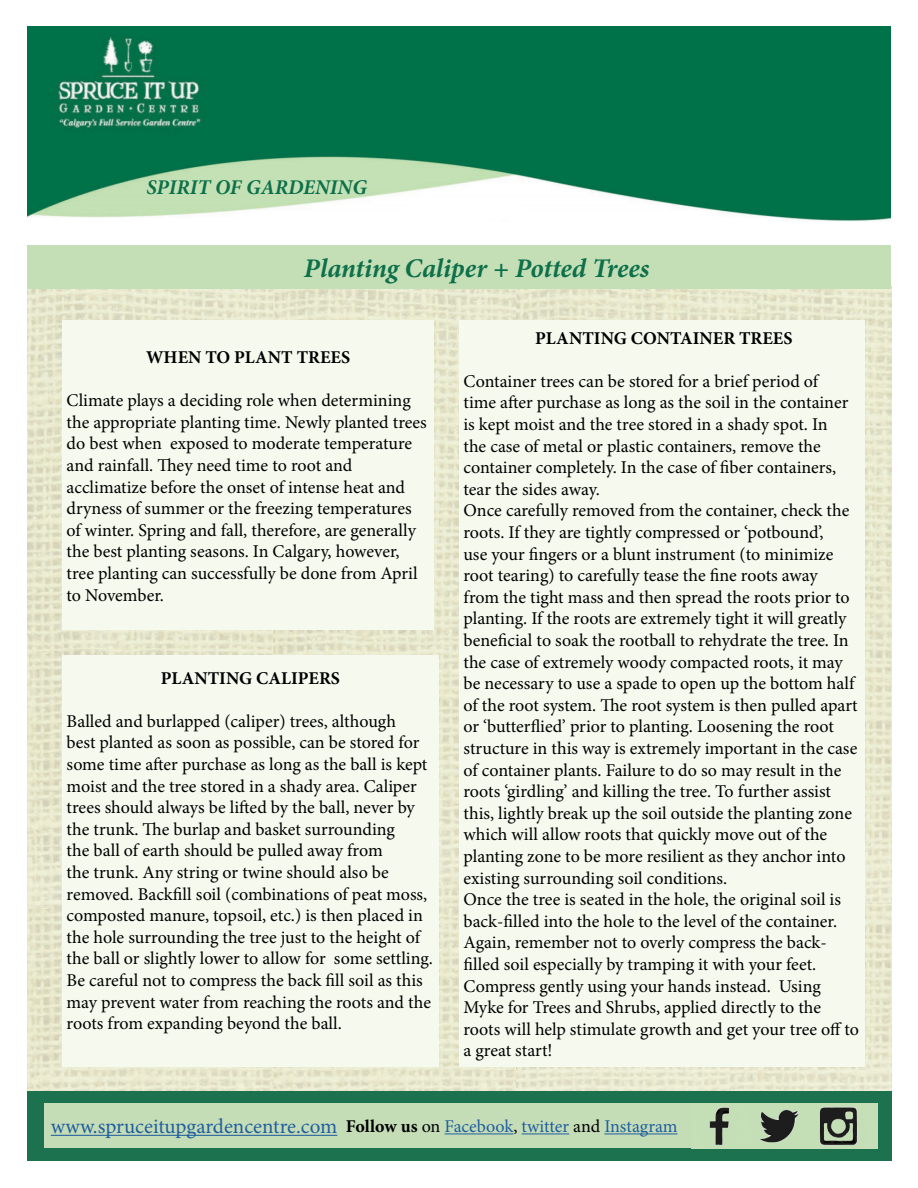
<style>
.page{position:relative;width:918px;height:1188px;background:#fff}
.page>*{position:absolute;margin:0;border:0;box-sizing:border-box;transform-origin:0 0}
.t1{font:italic 700 27px "Minion Pro";letter-spacing:-.005em;color:#0e704a}
.t2{font:21px "Minion Pro";color:#215e9e}
.t3{font:italic 700 21px "Minion Pro";color:#0e704a}
.t4{font:18px/21.6px "Minion Pro";color:#000}
.t5{font:700 18px "Minion Pro";color:#000}
.s1{font-weight:700;font-size:18px;color:#000}
.s2{font-size:18px;color:#000}
.s3{font-size:18px}
</style>
<div class="page">
<img style="left:730px;top:903px;width:161px;height:188px">
<img style="left:757px;top:289px;width:134px;height:614px">
<img style="left:515px;top:1066px;width:215px;height:25px">
<img style="left:515px;top:289px;width:242px;height:31px">
<img style="left:27px;top:882px;width:488px;height:209px">
<img style="left:271px;top:289px;width:244px;height:593px">
<img style="left:27px;top:290px;width:245px;height:616px">
<div style="left:27px;top:246px;width:864px;height:43px;background:#c4dfb6"></div>
<div style="left:27px;top:1091px;width:864px;height:70px;background:#1c724e"></div>
<img style="left:692px;top:1103px;width:185px;height:45px">
<div style="left:334px;top:1103px;width:358px;height:45px;background:#c4ddb7"></div>
<hr style="left:445px;top:1133px;width:68px;height:1px;background:#215e9e">
<hr style="left:522px;top:1133px;width:47px;height:1px;background:#215e9e">
<hr style="left:604px;top:1133px;width:74px;height:1px;background:#215e9e">
<img style="left:27px;top:27px;width:864px;height:194px">
<img style="left:27px;top:27px;width:210px;height:118px">
<div style="left:62px;top:320px;width:372px;height:310px;background:#f5f9ee"></div>
<div style="left:62px;top:655px;width:377px;height:411px;background:#f5f9ee"></div>
<div style="left:459px;top:320px;width:406px;height:746px;background:#f5f9ee"></div>
<div style="left:44px;top:1103px;width:300px;height:45px;background:#c4ddb7"></div>
<hr style="left:51px;top:1135px;width:286px;height:1px;background:#215e9e">
<p class="t3" style="left:146px;top:173px;width:222px">SPIRIT OF GARDENING</p>
<h1 class="t1" style="left:304px;top:249px;width:347px">Planting Caliper + Potted Trees</h1>
<p class="t5" style="left:146px;top:345px;width:206px">WHEN TO PLANT TREES</p>
<p class="t4" style="left:67px;top:390px;width:362px">Climate plays a deciding role when determining the appropriate planting time. Newly planted trees do best when exposed to moderate temperature and rainfall. They need time to root and acclimatize before the onset of intense heat and dryness of summer or the freezing temperatures of winter. Spring and fall, therefore, are generally the best planting seasons. In Calgary, however, tree planting can successfully be done from April to November.</p>
<p class="t5" style="left:161px;top:665px;width:181px">PLANTING CALIPERS</p>
<p class="t4" style="left:67px;top:710px;width:368px">Balled and burlapped (caliper) trees, although<br>best planted as soon as possible, can be stored for some time after purchase as long as the ball is kept moist and the tree stored in a shady area. Caliper trees should always be lifted by the ball, never by the trunk. The burlap and basket surrounding<br>the ball of earth should be pulled away from<br>the trunk. Any string or twine should also be removed. Backfill soil (combinations of peat moss, composted manure, topsoil, etc.) is then placed in the hole surrounding the tree just to the height of the ball or slightly lower to allow for some settling.<br>Be careful not to compress the back fill soil as this may prevent water from reaching the roots and the roots from expanding beyond the ball.</p>
<p class="t5" style="left:535px;top:325px;width:259px">PLANTING CONTAINER TREES</p>
<p class="t4" style="left:463px;top:370px;width:397px">Container trees can be stored for a brief period of<br>time after purchase as long as the soil in the container is kept moist and the tree stored in a shady spot. In<br>the case of metal or plastic containers, remove the container completely. In the case of fiber containers, tear the sides away.<br>Once carefully removed from the container, check the roots. If they are tightly compressed or ‘potbound’,<br>use your fingers or a blunt instrument (to minimize root tearing) to carefully tease the fine roots away<br>from the tight mass and then spread the roots prior to planting. If the roots are extremely tight it will greatly beneficial to soak the rootball to rehydrate the tree. In the case of extremely woody compacted roots, it may be necessary to use a spade to open up the bottom half of the root system. The root system is then pulled apart or ‘butterflied’ prior to planting. Loosening the root structure in this way is extremely important in the case of container plants. Failure to do so may result in the roots ‘girdling’ and killing the tree. To further assist this, lightly break up the soil outside the planting zone which will allow roots that quickly move out of the planting zone to be more resilient as they anchor into existing surrounding soil conditions.<br>Once the tree is seated in the hole, the original soil is back-filled into the hole to the level of the container.<br>Again, remember not to overly compress the back&shy;filled soil especially by tramping it with your feet.<br>Compress gently using your hands instead. Using Myke for Trees and Shrubs, applied directly to the roots will help stimulate growth and get your tree off to a great start!</p>
<p class="t2" style="left:51px;top:1112px;width:288px">www.spruceitupgardencentre.com</p>
<p class="t2" style="left:93px;top:1112px;width:586px">w.calgarysgardencentre.com <span class="s1">Follow us</span> <span class="s2">on</span> <span class="s3">Facebook</span><span class="s2">,</span> <span class="s3">twitter</span> <span class="s2">and</span> <span class="s3">Instagram</span></p>
</div>
